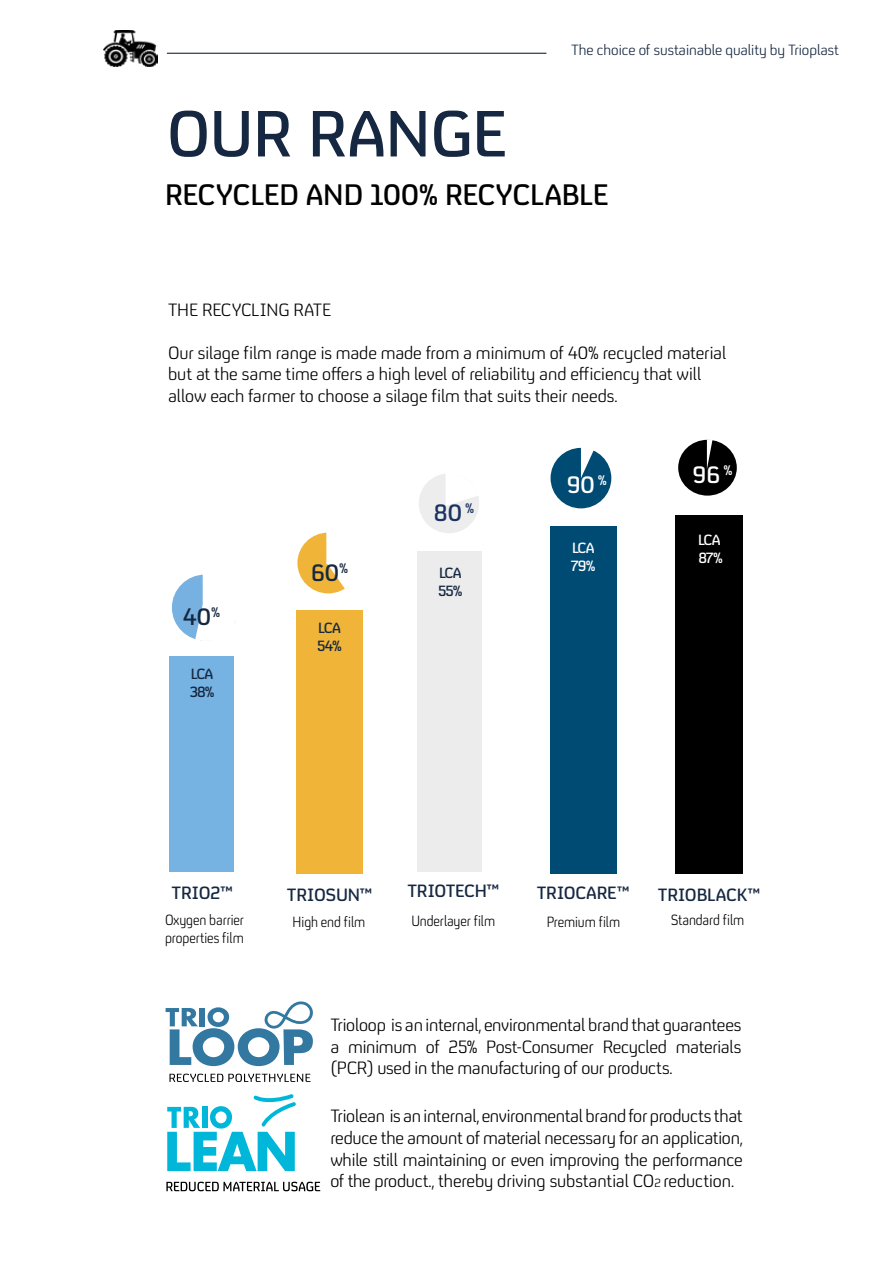
<style>
.page{position:relative;width:893px;height:1263px;background:#fff}
.page>*{position:absolute;margin:0;border:0;box-sizing:border-box;transform-origin:0 0}
.t1{font:66px "FS Untitled Medium 500";letter-spacing:-.01em;color:#162841}
.t2{font:30px "FS Untitled Medium 500";letter-spacing:-.01em;color:#000}
.t3{font:24px "FS Untitled Medium 500";color:#fff}
.t4{font:24px "FS Untitled Medium 500";color:#162841}
.t5{font:24px "FS Untitled Medium 500";color:#1c3261}
.t6{font:18px/21.6px "FS Untitled Light 350";letter-spacing:-.01em;color:#000;text-align:justify}
.t7{font:18px "FS Untitled Medium 500";letter-spacing:-.015em;color:#162841}
.t8{font:15px/18px "FS Untitled Light 350";letter-spacing:-.01em;color:#000;scale:.9 1}
.t9{font:15px "FS Untitled Light 350";letter-spacing:-.005em;color:#162841}
.t10{font:15px/18px "FS Untitled Medium 500";letter-spacing:-.06em;color:#162841}
.t11{font:15px/18px "FS Untitled Medium 500";letter-spacing:-.065em;color:#fff}
.s1{font-size:12px}
</style>
<div class="page">
<hr style="left:167px;top:53px;width:379px;height:1px;background:#162841">
<svg style="left:166px;top:1001px;width:147px;height:65px"></svg>
<svg style="left:169px;top:1074px;width:141px;height:8px"></svg>
<div style="left:169px;top:656px;width:64px;height:215px;background:#76b2e2"></div>
<div style="left:296px;top:610px;width:67px;height:264px;background:#f0b538"></div>
<div style="left:418px;top:552px;width:64px;height:320px;background:#ececec"></div>
<div style="left:550px;top:526px;width:66px;height:348px;background:#004b74"></div>
<div style="left:675px;top:515px;width:68px;height:359px;background:#000"></div>
<div style="left:297px;top:533px;width:62px;height:60px;background:#f0b538;border-radius:50%"></div>
<div style="left:173px;top:575px;width:65px;height:65px;background:#76b1e1;border-radius:50%"></div>
<div style="left:419px;top:473px;width:60px;height:60px;background:#ecedec;border-radius:50%"></div>
<div style="left:551px;top:448px;width:60px;height:60px;background:#004b74;border-radius:50%"></div>
<div style="left:678px;top:440px;width:59px;height:56px;background:#000;border-radius:50%"></div>
<svg style="left:195px;top:574px;width:43px;height:67px"></svg>
<svg style="left:326px;top:532px;width:33px;height:59px"></svg>
<svg style="left:446px;top:473px;width:33px;height:32px"></svg>
<svg style="left:581px;top:448px;width:14px;height:30px"></svg>
<svg style="left:167px;top:1094px;width:129px;height:77px"></svg>
<svg style="left:166px;top:1182px;width:154px;height:9px"></svg>
<svg style="left:707px;top:439px;width:5px;height:30px"></svg>
<img style="left:104px;top:30px;width:54px;height:37px">
<h1 class="t1" style="left:167px;top:97px;width:342px">OUR RANGE</h1>
<p class="t9" style="left:571px;top:42px;width:269px">The choice of sustainable quality by Trioplast</p>
<h2 class="t2" style="left:165px;top:177px;width:445px">RECYCLED AND 100% RECYCLABLE</h2>
<p class="t6" style="left:168px;top:299px;width:165px">THE RECYCLING RATE</p>
<p class="t6" style="left:168px;top:342px;width:560px;text-align:left">Our silage film range is made made from a minimum of 40% recycled material but at the same time offers a high level of reliability and efficiency that will allow each farmer to choose a silage film that suits their needs.</p>
<h3 class="t4" style="left:182px;top:604px;width:39px">40<sup>%</sup></h3>
<p class="t10" style="left:190px;top:665px;width:26px">LCA<br>38%</p>
<h3 class="t4" style="left:311px;top:559px;width:38px">60<sup>%</sup></h3>
<p class="t10" style="left:317px;top:619px;width:26px">LCA<br>54%</p>
<h3 class="t5" style="left:434px;top:499px;width:42px">80 <sup>%</sup></h3>
<p class="t10" style="left:438px;top:564px;width:26px">LCA<br>55%</p>
<h3 class="t3" style="left:567px;top:471px;width:42px">90 <sup>%</sup></h3>
<h3 class="t3" style="left:692px;top:461px;width:42px">96 <sup>%</sup></h3>
<p class="t11" style="left:571px;top:539px;width:26px">LCA<br>79%</p>
<p class="t11" style="left:698px;top:531px;width:26px">LCA<br>87%</p>
<p class="t7" style="left:172px;top:883px;width:63px">TRIO2™</p>
<p class="t7" style="left:287px;top:885px;width:87px">TRIOSUN™</p>
<p class="t7" style="left:407px;top:881px;width:93px">TRIOTECH™</p>
<p class="t7" style="left:537px;top:883px;width:94px">TRIOCARE™</p>
<p class="t7" style="left:658px;top:885px;width:104px">TRIOBLACK™</p>
<p class="t8" style="left:165px;top:911px;width:89px">Oxygen barrier properties film</p>
<p class="t8" style="left:293px;top:912px;width:82px">High end film</p>
<p class="t8" style="left:411px;top:911px;width:95px">Underlayer film</p>
<p class="t8" style="left:547px;top:912px;width:83px">Premium film</p>
<p class="t8" style="left:671px;top:911px;width:83px">Standard film</p>
<p class="t6" style="left:330px;top:1014px;width:413px">Trioloop is an internal, environmental brand that guarantees a minimum of 25% Post-Consumer Recycled materials (PCR) used in the manufacturing of our products.</p>
<p class="t6" style="left:330px;top:1105px;width:414px">Triolean is an internal, environmental brand for products that reduce the amount of material necessary for an application, while still maintaining or even improving the performance of the product., thereby driving substantial CO<span class="s1">2</span> reduction.</p>
</div>
